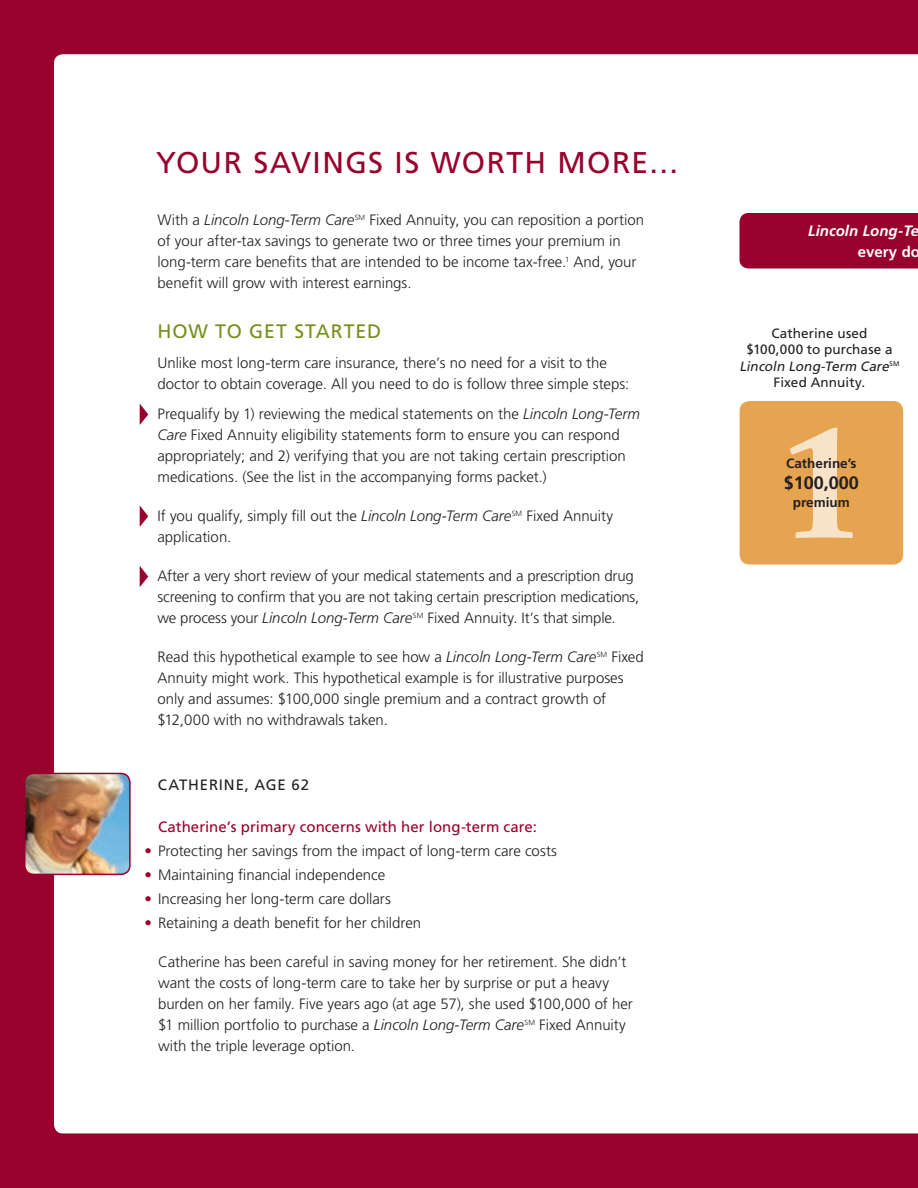
<style>
.page{position:relative;width:918px;height:1188px;background:#98012d}
.page>*{position:absolute;margin:0;border:0;box-sizing:border-box;transform-origin:0 0}
.t1{font:30px "Frutiger LT Std";letter-spacing:.045em;color:#98012d}
.t2{font:19.5px "Frutiger LT Std";color:#778e1d}
.t3{font:700 18px "Frutiger LT Std";color:#231f20}
.t4{font:300 15px/21px "Frutiger LT Std";letter-spacing:-.005em;color:#231f20}
.t5{font:15px "Frutiger LT Std";letter-spacing:.005em;color:#98012d}
.t6{font:15px "Frutiger LT Std";letter-spacing:.055em;color:#231f20}
.t7{font:italic 700 15px "Frutiger LT Std";color:#fff}
.t8{font:700 15px "Frutiger LT Std";color:#fff}
.t9{font:13.5px/16.5px "Frutiger LT Std";letter-spacing:.01em;color:#231f20;text-align:center}
.t10{font:700 13.5px "Frutiger LT Std";color:#231f20}
.s1{font-style:italic}
.s2{color:#98012d}
</style>
<div class="page">
<div style="left:54px;top:54px;width:864px;height:1079px;background:#fff"></div>
<svg style="left:140px;top:404px;width:8px;height:21px"></svg>
<svg style="left:140px;top:505px;width:8px;height:22px"></svg>
<svg style="left:140px;top:566px;width:8px;height:21px"></svg>
<svg style="left:740px;top:213px;width:178px;height:55px"></svg>
<svg style="left:740px;top:402px;width:162px;height:162px;background:#e8ab5e"></svg>
<img style="left:27px;top:773px;width:103px;height:101px">
<div style="left:24px;top:773px;width:107px;height:102px;border:2px solid #98012d;border-radius:9px"></div>
<h1 class="t1" style="left:156px;top:145px;width:299px">YOUR SAVINGS IS WORT</h1>
<h1 class="t1" style="left:524px;top:145px;width:56px">H MORE</h1>
<h1 class="t1" style="left:649px;top:145px;width:31px">…</h1>
<p class="t4" style="left:157px;top:209px;width:488px">With a <span class="s1">Lincoln Long-Term Care</span><sup>SM</sup> Fixed Annuity, you can reposition a portion of your after-tax savings to generate two or three times your premium in long-term care benefits that are intended to be income tax-free.<sup>1</sup> And, your benefit will grow with interest earnings.</p>
<h2 class="t2" style="left:157px;top:320px;width:34px">HOW</h2>
<h2 class="t2" style="left:215px;top:320px;width:93px">TO GET STARTED</h2>
<p class="t4" style="left:157px;top:353px;width:473px">Unlike most long-term care insurance, there’s no need for a visit to the doctor to obtain coverage. All you need to do is follow three simple steps:</p>
<p class="t4" style="left:157px;top:404px;width:484px">Prequalify by 1) reviewing the medical statements on the <span class="s1">Lincoln Long-Term Care</span> Fixed Annuity eligibility statements form to ensure you can respond appropriately; and 2) verifying that you are not taking certain prescription medications. (See the list in the accompanying forms packet.)</p>
<p class="t4" style="left:157px;top:506px;width:457px">If you qualify, simply fill out the <span class="s1">Lincoln Long-Term Care</span><sup>SM</sup> Fixed Annuity application.</p>
<p class="t4" style="left:157px;top:566px;width:484px">After a very short review of your medical statements and a prescription drug screening to confirm that you are not taking certain prescription medications, we process your <span class="s1">Lincoln Long-Term Care</span><sup>SM</sup> Fixed Annuity. It’s that simple.</p>
<p class="t4" style="left:157px;top:647px;width:488px">Read this hypothetical example to see how a <span class="s1">Lincoln Long-Term Care</span><sup>SM</sup> Fixed Annuity might work. This hypothetical example is for illustrative purposes only and assumes: $100,000 single premium and a contract growth of $12,000 with no withdrawals taken.</p>
<p class="t6" style="left:158px;top:776px;width:11px">CAT</p>
<p class="t6" style="left:188px;top:776px;width:122px">HERINE, AGE 62</p>
<p class="t5" style="left:158px;top:818px;width:380px">Catherine’s primary concerns with her long-term care:</p>
<p class="t4" style="left:145px;top:840px;width:414px"><span class="s2">•</span> Protecting her savings from the impact of long-term care costs</p>
<p class="t4" style="left:145px;top:864px;width:242px"><span class="s2">•</span> Maintaining financial independence</p>
<p class="t4" style="left:145px;top:888px;width:248px"><span class="s2">•</span> Increasing her long-term care dollars</p>
<p class="t4" style="left:145px;top:912px;width:278px"><span class="s2">•</span> Retaining a death benefit for her children</p>
<p class="t4" style="left:158px;top:951px;width:476px">Catherine has been careful in saving money for her retirement. She didn’t want the costs of long-term care to take her by surprise or put a heavy burden on her family. Five years ago (at age 57), she used $100,000 of her $1 million portfolio to purchase a <span class="s1">Lincoln Long-Term Care</span><sup>SM</sup> Fixed Annuity with the triple leverage option.</p>
<p class="t7" style="left:808px;top:222px;width:112px">Lincoln Long-Te</p>
<p class="t8" style="left:858px;top:243px;width:64px">every do</p>
<p class="t9" style="left:739px;top:325px;width:156px">Catherine used $100,000 to purchase a<br><span class="s1">Lincoln Long-Term Care</span><sup>SM<br></sup>Fixed Annuity.</p>
<p class="t10" style="left:786px;top:455px;width:72px">Catherine’s</p>
<p class="t3" style="left:784px;top:472px;width:77px">$100,000</p>
<p class="t10" style="left:793px;top:494px;width:58px">premium</p>
</div>
